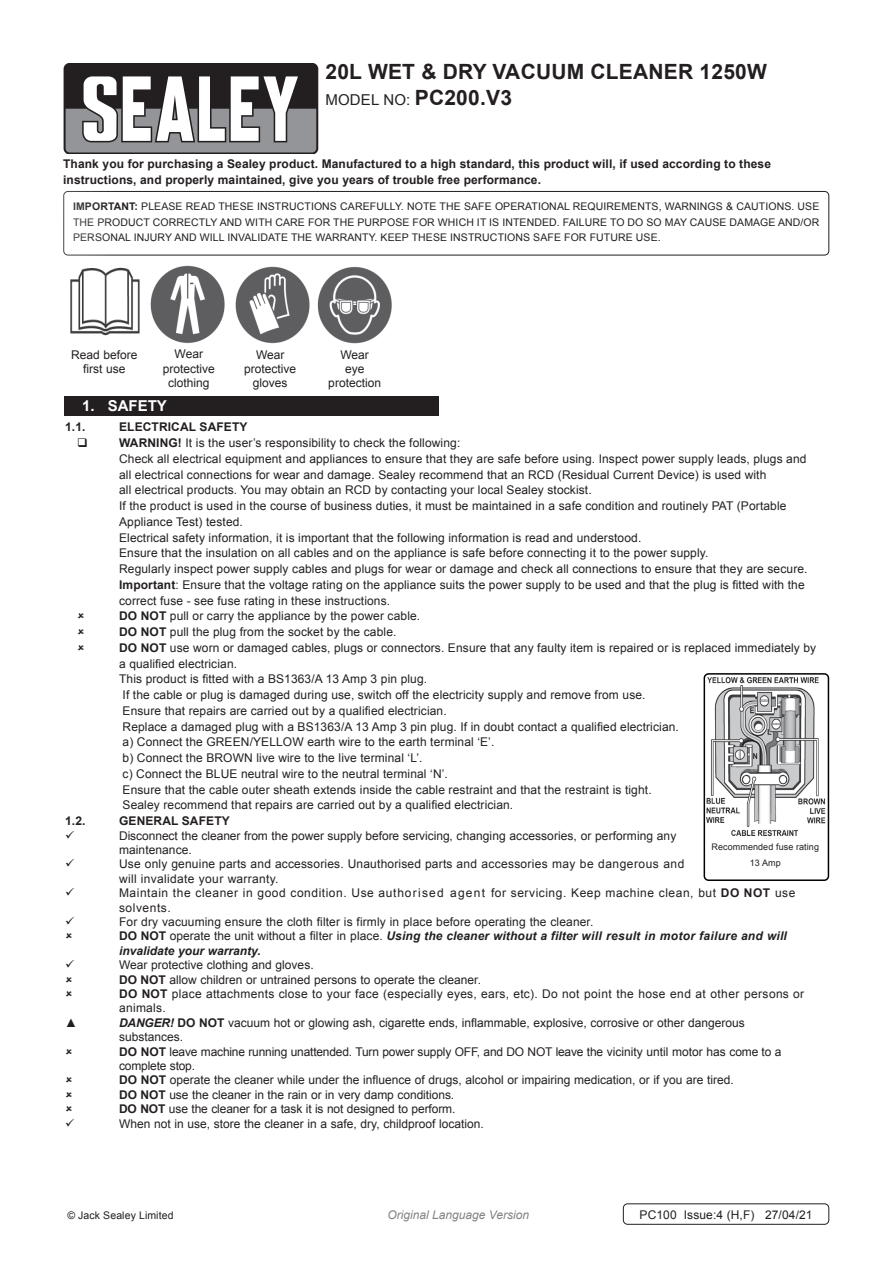
<style>
.page{position:relative;width:893px;height:1263px;background:#fff}
.page>*{position:absolute;margin:0;border:0;box-sizing:border-box;transform-origin:0 0}
.Instructions_Model_N{font:700 21px "Arial";letter-spacing:.01em;color:#231f20}
.Instructions_Model_N-2{font:15px "Arial";letter-spacing:.01em;color:#231f20}
.Chapter_Header{font:700 15px "Arial";color:#fff}
.Body{font:12px/14.4px "Arial";letter-spacing:.01em;color:#231f20}
.Body-2{font:700 12px/15.8px "Arial";letter-spacing:.01em;color:#231f20}
.t1{font:italic 700 12px/14.4px "Arial";letter-spacing:.01em;color:#231f20}
.Body-3{font:12px/14.4px "Arial";letter-spacing:-.015em;color:#231f20}
.Body-4{font:12px/14.4px "Arial";letter-spacing:.045em;color:#231f20}
.Body-5{font:12px "Arial";letter-spacing:-.01em;color:#231f20}
.Body__Footer{font:12px "Arial";letter-spacing:.01em;color:#231f20}
.t2{font:italic 12px "Arial";color:#808285}
.t3{font:12px "Times New Roman";color:#231f20}
.Body__Justified__7pt{font:10.5px/15.8px "Arial";letter-spacing:.01em;color:#231f20;text-align:justify}
.Body_6pt_centred{font:9px "Arial";letter-spacing:.01em;color:#231f20}
.s1{font-weight:700;font-size:21px}
.s2{font-weight:700}
.s3{font-style:normal}
.s4{font-weight:400;font-style:normal}
.s5{font-weight:700;font-style:italic}
</style>
<div class="page">
<div style="left:64px;top:396px;width:375px;height:20px;background:#231f20"></div>
<svg style="left:63px;top:64px;width:255px;height:90px"></svg>
<div style="left:63px;top:191px;width:766px;height:64px;border:1px solid #231f20;border-radius:4px"></div>
<img style="left:70px;top:265px;width:322px;height:79px">
<img style="left:703px;top:676px;width:123px;height:164px">
<div style="left:704px;top:673px;width:125px;height:208px;border:2px solid #000;border-radius:4px"></div>
<div style="left:623px;top:1203px;width:206px;height:22px;border:1px solid #231f20;border-radius:4px"></div>
<p class="Instructions_Model_N" style="left:325px;top:58px;width:443px">20L WET &amp; DRY VACUUM CLEANER 1250W</p>
<p class="Instructions_Model_N-2" style="left:325px;top:89px;width:188px">MODEL NO: <span class="s1">PC200.V3</span></p>
<p class="Body-2" style="left:63px;top:157px;width:709px">Thank you for purchasing a Sealey product. Manufactured to a high standard, this product will, if used according to these instructions, and properly maintained, give you years of trouble free performance.</p>
<p class="Body__Justified__7pt" style="left:73px;top:198px;width:748px"><span class="s2">IMPORTANT:</span> PLEASE READ THESE INSTRUCTIONS CAREFULLY. NOTE THE SAFE OPERATIONAL REQUIREMENTS, WARNINGS &amp; CAUTIONS. USE THE PRODUCT CORRECTLY AND WITH CARE FOR THE PURPOSE FOR WHICH IT IS INTENDED. FAILURE TO DO SO MAY CAUSE DAMAGE AND/OR PERSONAL INJURY AND WILL INVALIDATE THE WARRANTY. KEEP THESE INSTRUCTIONS SAFE FOR FUTURE USE.</p>
<p class="Body" style="left:71px;top:347px;width:68px;text-align:center">Read before first use</p>
<p class="Body" style="left:175px;top:347px;width:30px">Wear</p>
<p class="Body" style="left:163px;top:361px;width:54px;text-align:center">protective clothing</p>
<p class="Body" style="left:256px;top:347px;width:30px">Wear</p>
<p class="Body" style="left:244px;top:362px;width:54px">protective</p>
<p class="Body" style="left:253px;top:376px;width:36px">gloves</p>
<p class="Body" style="left:340px;top:347px;width:30px">Wear</p>
<p class="Body" style="left:345px;top:362px;width:21px">eye</p>
<p class="Body" style="left:328px;top:376px;width:54px">protection</p>
<p class="Chapter_Header" style="left:82px;top:396px;width:86px">1. SAFETY</p>
<p class="Body-2" style="left:65px;top:420px;width:22px">1.1.</p>
<p class="Body-2" style="left:119px;top:420px;width:130px">ELECTRICAL SAFETY</p>
<p class="Body" style="left:119px;top:436px;width:343px"><span class="s2">WARNING!</span> It is the user’s responsibility to check the following:</p>
<p class="Body" style="left:119px;top:451px;width:689px;line-height:15.8px">Check all electrical equipment and appliances to ensure that they are safe before using. Inspect power supply leads, plugs and all electrical connections for wear and damage. Sealey recommend that an RCD (Residual Current Device) is used with<br>all electrical products. You may obtain an RCD by contacting your local Sealey stockist.</p>
<p class="Body" style="left:119px;top:498px;width:669px;line-height:15.8px">If the product is used in the course of business duties, it must be maintained in a safe condition and routinely PAT (Portable<br>Appliance Test) tested.</p>
<p class="Body" style="left:119px;top:530px;width:524px">Electrical safety information, it is important that the following information is read and understood.</p>
<p class="Body" style="left:119px;top:546px;width:591px">Ensure that the insulation on all cables and on the appliance is safe before connecting it to the power supply.</p>
<p class="Body" style="left:119px;top:562px;width:690px">Regularly inspect power supply cables and plugs for wear or damage and check all connections to ensure that they are secure.</p>
<p class="Body" style="left:119px;top:577px;width:687px;line-height:15.8px"><span class="s2">Important</span>: Ensure that the voltage rating on the appliance suits the power supply to be used and that the plug is fitted with the correct fuse - see fuse rating in these instructions.</p>
<p class="Body" style="left:119px;top:609px;width:303px"><span class="s2">DO NOT</span> pull or carry the appliance by the power cable.</p>
<p class="Body" style="left:119px;top:625px;width:279px"><span class="s2">DO NOT</span> pull the plug from the socket by the cable.</p>
<p class="Body" style="left:119px;top:640px;width:699px;line-height:15.8px"><span class="s2">DO NOT</span> use worn or damaged cables, plugs or connectors. Ensure that any faulty item is repaired or is replaced immediately by a qualified electrician.</p>
<p class="Body" style="left:119px;top:672px;width:310px">This product is fitted with a BS1363/A 13 Amp 3 pin plug.</p>
<p class="Body" style="left:123px;top:688px;width:524px">If the cable or plug is damaged during use, switch off the electricity supply and remove from use.</p>
<p class="Body" style="left:123px;top:704px;width:326px">Ensure that repairs are carried out by a qualified electrician.</p>
<p class="Body" style="left:123px;top:719px;width:558px">Replace a damaged plug with a BS1363/A 13 Amp 3 pin plug. If in doubt contact a qualified electrician.</p>
<p class="Body" style="left:123px;top:735px;width:373px">a) Connect the GREEN/YELLOW earth wire to the earth terminal ‘E’.</p>
<p class="Body" style="left:123px;top:751px;width:302px">b) Connect the BROWN live wire to the live terminal ‘L’.</p>
<p class="Body" style="left:123px;top:767px;width:327px">c) Connect the BLUE neutral wire to the neutral terminal ‘N’.</p>
<p class="Body" style="left:123px;top:782px;width:531px">Ensure that the cable outer sheath extends inside the cable restraint and that the restraint is tight.</p>
<p class="Body" style="left:123px;top:798px;width:392px">Sealey recommend that repairs are carried out by a qualified electrician.</p>
<p class="Body-2" style="left:65px;top:813px;width:22px">1.2.</p>
<p class="Body-2" style="left:119px;top:813px;width:112px">GENERAL SAFETY</p>
<p class="Body" style="left:119px;top:828px;width:559px">Disconnect the cleaner from the power supply before servicing, changing accessories, or performing any maintenance.</p>
<p class="Body" style="left:119px;top:857px;width:567px">Use only genuine parts and accessories. Unauthorised parts and accessories may be dangerous and will invalidate your warranty.</p>
<p class="Body-4" style="left:119px;top:886px;width:678px">Maintain the cleaner in good condition. Use authorised agent for servicing. Keep machine clean, but <span class="s2">DO NOT</span> use solvents.</p>
<p class="Body" style="left:119px;top:915px;width:476px">For dry vacuuming ensure the cloth filter is firmly in place before operating the cleaner.</p>
<p class="t1" style="left:119px;top:929px;width:669px"><span class="s3">DO NOT</span> <span class="s4">operate the unit without a filter in place.</span> Using the cleaner without a filter will result in motor failure and will invalidate your warranty.</p>
<p class="Body" style="left:119px;top:958px;width:196px">Wear protective clothing and gloves.</p>
<p class="Body" style="left:119px;top:972px;width:363px"><span class="s2">DO NOT</span> allow children or untrained persons to operate the cleaner.</p>
<p class="Body" style="left:119px;top:987px;width:687px"><span class="s2">DO NOT</span> place attachments close to your face (especially eyes, ears, etc). Do not point the hose end at other persons or animals.</p>
<p class="t3" style="left:65px;top:1015px;width:13px">▲</p>
<p class="Body" style="left:119px;top:1015px;width:627px"><span class="s5">DANGER!</span> <span class="s2">DO NOT</span> vacuum hot or glowing ash, cigarette ends, inflammable, explosive, corrosive or other dangerous substances.</p>
<p class="Body-3" style="left:119px;top:1044px;width:664px"><span class="s2">DO NOT</span> leave machine running unattended. Turn power supply OFF, and DO NOT leave the vicinity until motor has come to a complete stop.</p>
<p class="Body" style="left:119px;top:1073px;width:616px"><span class="s2">DO NOT</span> operate the cleaner while under the influence of drugs, alcohol or impairing medication, or if you are tired.</p>
<p class="Body" style="left:119px;top:1087px;width:337px"><span class="s2">DO NOT</span> use the cleaner in the rain or in very damp conditions.</p>
<p class="Body-5" style="left:119px;top:1101px;width:338px"><span class="s2">DO NOT</span> use the cleaner for a task it is not designed to perform.</p>
<p class="Body" style="left:119px;top:1116px;width:366px">When not in use, store the cleaner in a safe, dry, childproof location.</p>
<p class="Body_6pt_centred" style="left:711px;top:841px;width:109px">Recommended fuse rating</p>
<p class="Body_6pt_centred" style="left:750px;top:857px;width:32px">13 Amp</p>
<p class="Body__Justified__7pt" style="left:67px;top:1207px;width:108px">© Jack Sealey Limited</p>
<p class="t2" style="left:387px;top:1206px;width:143px">Original Language Version</p>
<p class="Body__Footer" style="left:640px;top:1206px;width:175px">PC100 Issue:4 (H,F) 27/04/21</p>
</div>
